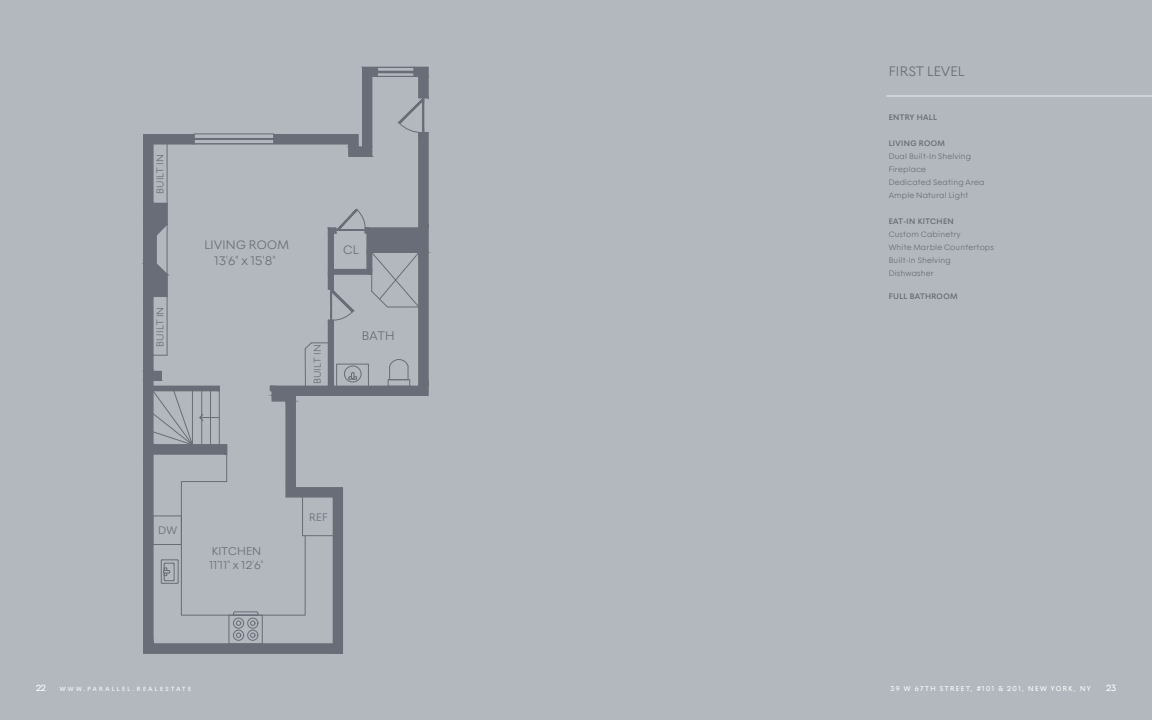
<style>
.page{position:relative;width:1152px;height:720px;background:#b3b8be}
.page>*{position:absolute;margin:0;border:0;box-sizing:border-box;transform-origin:0 0}
.t1{font:300 14px "Geliat Alt";letter-spacing:.025em;color:#686c76}
.t2{font:300 12.6px/15.5px "Geliat Alt";letter-spacing:.025em;color:#686d77;text-align:center}
.t3{font:300 11.6px/14.2px "Geliat Alt";letter-spacing:.025em;color:#686d77}
.t4{font:300 11.1px "Geliat Alt";color:#686d77}
.t5{font:300 10.1px "Geliat Alt";letter-spacing:.025em;color:#686d77}
.t6{font:9px "Geliat Alt";color:#fff}
.t7{font:300 8px/13px "Geliat Alt";letter-spacing:.025em;color:#686c76}
.t8{font:500 8px "Geliat Alt";letter-spacing:.05em;color:#686c76}
.t9{font:7px "Geliat Alt";letter-spacing:.2em;color:#fff}
.t10{font:6px "Geliat Alt";letter-spacing:.4em;color:#fff}
</style>
<div class="page">
<hr style="left:886px;top:96px;width:266px;height:1px;background:#ebedf0">
<hr style="left:428px;top:67px;width:1px;height:31px;background:#686d77">
<hr style="left:428px;top:133px;width:1px;height:262px;background:#686d77">
<svg style="left:143px;top:67px;width:285px;height:587px"></svg>
<p class="t5" style="left:154px;top:194px;width:42px;rotate:-90deg">BUILT IN</p>
<p class="t5" style="left:154px;top:347px;width:42px;rotate:-90deg">BUILT IN</p>
<h2 class="t2" style="left:205px;top:237px;width:86px">LIVING ROOM<br>13'6" x 15'8"</h2>
<h2 class="t2" style="left:343px;top:241px;width:17px">CL</h2>
<p class="t5" style="left:311px;top:384px;width:42px;rotate:-90deg">BUILT IN</p>
<h2 class="t2" style="left:362px;top:328px;width:34px">BATH</h2>
<h3 class="t4" style="left:158px;top:523px;width:20px">DW</h3>
<h3 class="t3" style="left:209px;top:544px;width:56px">KITCHEN<br>11'11" x 12'6"</h3>
<h3 class="t4" style="left:309px;top:511px;width:20px">REF</h3>
<h1 class="t1" style="left:889px;top:62px;width:77px">FIRST LEVEL</h1>
<p class="t8" style="left:889px;top:113px;width:50px">ENTRY HALL</p>
<p class="t8" style="left:889px;top:139px;width:58px">LIVING ROOM</p>
<p class="t7" style="left:889px;top:150px;width:97px">Dual Built-In Shelving<br>Fireplace<br>Dedicated Seating Area<br>Ample Natural Light</p>
<p class="t8" style="left:889px;top:217px;width:67px">EAT-IN KITCHEN</p>
<p class="t7" style="left:889px;top:228px;width:107px">Custom Cabinetry<br>White Marble Countertops<br>Built-In Shelving<br>Dishwasher</p>
<p class="t8" style="left:889px;top:291px;width:70px">FULL BATHROOM</p>
<p class="t6" style="left:36px;top:683px;width:11px">22</p>
<p class="t10" style="left:60px;top:685px;width:133px">WWW.PARALLEL.REALESTATE</p>
<p class="t9" style="left:891px;top:684px;width:202px">39 W 67TH STREET, #101 &amp; 201, NEW YORK, NY</p>
<p class="t6" style="left:1106px;top:683px;width:11px">23</p>
</div>
